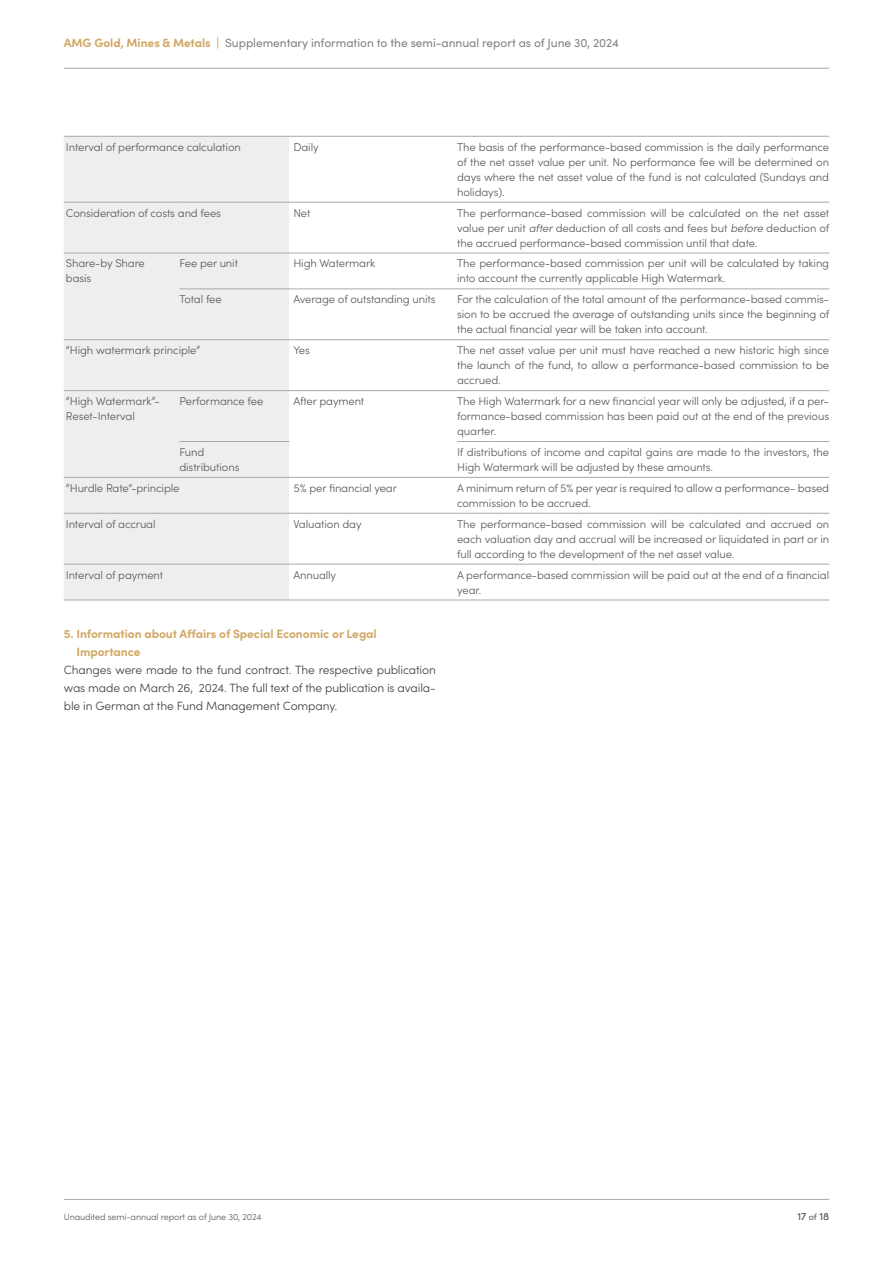
<style>
.page{position:relative;width:893px;height:1263px;background:#fff}
.page>*{position:absolute;margin:0;border:0;box-sizing:border-box;transform-origin:0 0}
.t1{font:300 12px/18px "Sofia Pro";letter-spacing:-.01em;color:#3e3e3f;text-align:justify}
.t2{font:12px "Sofia Pro";letter-spacing:-.005em;color:#808285}
.t3{font:700 12px/18px "Sofia Pro";letter-spacing:-.005em;color:#d1a764}
.t4{font:300 11.25px/15px "Sofia Pro";letter-spacing:-.01em;color:#57585a}
.t5{font:500 10.5px "Sofia Pro";color:#57585a}
.t6{font:300 9px "Sofia Pro";letter-spacing:-.01em;color:#57585a}
.s1{font-weight:700;color:#d1a764}
.s2{font-style:italic}
.s3{font-weight:400;font-size:9px}
</style>
<div class="page">
<hr style="left:64px;top:68px;width:765px;height:1px;background:#a8a9ad">
<hr style="left:64px;top:1199px;width:765px;height:1px;background:#a8a9ad">
<div style="left:64px;top:137px;width:225px;height:463px;background:#eeeeef"></div>
<hr style="left:64px;top:136px;width:115px;height:1px;background:#a8a9ad">
<hr style="left:179px;top:136px;width:110px;height:1px;background:#a8a9ad">
<hr style="left:289px;top:136px;width:168px;height:1px;background:#a8a9ad">
<hr style="left:457px;top:136px;width:372px;height:1px;background:#a8a9ad">
<hr style="left:64px;top:202px;width:115px;height:1px;background:#a8a9ad">
<hr style="left:179px;top:202px;width:110px;height:1px;background:#a8a9ad">
<hr style="left:289px;top:202px;width:168px;height:1px;background:#a8a9ad">
<hr style="left:457px;top:202px;width:372px;height:1px;background:#a8a9ad">
<hr style="left:64px;top:253px;width:115px;height:1px;background:#a8a9ad">
<hr style="left:179px;top:253px;width:110px;height:1px;background:#a8a9ad">
<hr style="left:289px;top:253px;width:168px;height:1px;background:#a8a9ad">
<hr style="left:457px;top:253px;width:372px;height:1px;background:#a8a9ad">
<hr style="left:64px;top:339px;width:115px;height:1px;background:#a8a9ad">
<hr style="left:179px;top:339px;width:110px;height:1px;background:#a8a9ad">
<hr style="left:289px;top:339px;width:168px;height:1px;background:#a8a9ad">
<hr style="left:457px;top:339px;width:372px;height:1px;background:#a8a9ad">
<hr style="left:64px;top:390px;width:115px;height:1px;background:#a8a9ad">
<hr style="left:179px;top:390px;width:110px;height:1px;background:#a8a9ad">
<hr style="left:289px;top:390px;width:168px;height:1px;background:#a8a9ad">
<hr style="left:457px;top:390px;width:372px;height:1px;background:#a8a9ad">
<hr style="left:64px;top:477px;width:115px;height:1px;background:#a8a9ad">
<hr style="left:179px;top:477px;width:110px;height:1px;background:#a8a9ad">
<hr style="left:289px;top:477px;width:168px;height:1px;background:#a8a9ad">
<hr style="left:457px;top:477px;width:372px;height:1px;background:#a8a9ad">
<hr style="left:64px;top:513px;width:115px;height:1px;background:#a8a9ad">
<hr style="left:179px;top:513px;width:110px;height:1px;background:#a8a9ad">
<hr style="left:289px;top:513px;width:168px;height:1px;background:#a8a9ad">
<hr style="left:457px;top:513px;width:372px;height:1px;background:#a8a9ad">
<hr style="left:64px;top:564px;width:115px;height:1px;background:#a8a9ad">
<hr style="left:179px;top:564px;width:110px;height:1px;background:#a8a9ad">
<hr style="left:289px;top:564px;width:168px;height:1px;background:#a8a9ad">
<hr style="left:457px;top:564px;width:372px;height:1px;background:#a8a9ad">
<hr style="left:64px;top:600px;width:115px;height:1px;background:#a8a9ad">
<hr style="left:179px;top:600px;width:110px;height:1px;background:#a8a9ad">
<hr style="left:289px;top:600px;width:168px;height:1px;background:#a8a9ad">
<hr style="left:457px;top:600px;width:372px;height:1px;background:#a8a9ad">
<hr style="left:179px;top:289px;width:110px;height:1px;background:#a8a9ad">
<hr style="left:289px;top:289px;width:168px;height:1px;background:#a8a9ad">
<hr style="left:457px;top:289px;width:372px;height:1px;background:#a8a9ad">
<hr style="left:179px;top:441px;width:110px;height:1px;background:#a8a9ad">
<hr style="left:457px;top:441px;width:372px;height:1px;background:#a8a9ad">
<p class="t2" style="left:64px;top:34px;width:557px"><span class="s1">AMG Gold, Mines &amp; Metals |</span> Supplementary information to the semi-annual report as of June 30, 2024</p>
<p class="t4" style="left:66px;top:139px;width:176px">Interval of performance calculation</p>
<p class="t4" style="left:293px;top:139px;width:27px">Daily</p>
<p class="t4" style="left:457px;top:139px;width:374px;text-align:justify">The basis of the performance-based commission is the daily performance of the net asset value per unit. No performance fee will be determined on days where the net asset value of the fund is not calculated (Sundays and holidays).</p>
<p class="t4" style="left:66px;top:205px;width:157px">Consideration of costs and fees</p>
<p class="t4" style="left:293px;top:205px;width:19px">Net</p>
<p class="t4" style="left:457px;top:205px;width:374px;text-align:justify">The performance-based commission will be calculated on the net asset value per unit <span class="s2">after</span> deduction of all costs and fees but <span class="s2">before</span> deduction of the accrued performance-based commission until that date.</p>
<p class="t4" style="left:66px;top:255px;width:80px">Share-by Share basis</p>
<p class="t4" style="left:179px;top:255px;width:60px">Fee per unit</p>
<p class="t4" style="left:293px;top:255px;width:83px">High Watermark</p>
<p class="t4" style="left:457px;top:255px;width:374px">The performance-based commission per unit will be calculated by taking into account the currently applicable High Watermark.</p>
<p class="t4" style="left:179px;top:291px;width:44px">Total fee</p>
<p class="t4" style="left:293px;top:291px;width:144px">Average of outstanding units</p>
<p class="t4" style="left:457px;top:291px;width:374px;text-align:justify">For the calculation of the total amount of the performance-based commis&shy;sion to be accrued the average of outstanding units since the beginning of the actual financial year will be taken into account.</p>
<p class="t4" style="left:66px;top:342px;width:136px">“High watermark principle”</p>
<p class="t4" style="left:293px;top:342px;width:18px">Yes</p>
<p class="t4" style="left:457px;top:342px;width:374px;text-align:justify">The net asset value per unit must have reached a new historic high since the launch of the fund, to allow a performance-based commission to be accrued.</p>
<p class="t4" style="left:66px;top:393px;width:95px">“High Watermark”-<br>Reset-Interval</p>
<p class="t4" style="left:179px;top:393px;width:85px">Performance fee</p>
<p class="t4" style="left:293px;top:393px;width:72px">After payment</p>
<p class="t4" style="left:457px;top:393px;width:374px;text-align:justify">The High Watermark for a new financial year will only be adjusted, if a per&shy;formance-based commission has been paid out at the end of the previous quarter.</p>
<p class="t4" style="left:179px;top:444px;width:62px">Fund distributions</p>
<p class="t4" style="left:457px;top:444px;width:373px">If distributions of income and capital gains are made to the investors, the<br>High Watermark will be adjusted by these amounts.</p>
<p class="t4" style="left:66px;top:480px;width:115px">“Hurdle Rate“-principle</p>
<p class="t4" style="left:293px;top:480px;width:105px">5% per financial year</p>
<p class="t4" style="left:457px;top:480px;width:374px">A minimum return of 5% per year is required to allow a performance- based commission to be accrued.</p>
<p class="t4" style="left:66px;top:516px;width:91px">Interval of accrual</p>
<p class="t4" style="left:293px;top:516px;width:70px">Valuation day</p>
<p class="t4" style="left:457px;top:516px;width:374px;text-align:justify">The performance-based commission will be calculated and accrued on each valuation day and accrual will be increased or liquidated in part or in full according to the development of the net asset value.</p>
<p class="t4" style="left:66px;top:566px;width:99px">Interval of payment</p>
<p class="t4" style="left:293px;top:566px;width:44px">Annually</p>
<p class="t4" style="left:457px;top:566px;width:374px">A performance-based commission will be paid out at the end of a financial year.</p>
<p class="t3" style="left:76px;top:624px;width:302px;text-indent:-13px">5. Information about Affairs of Special Economic or Legal<br>Importance</p>
<p class="t1" style="left:64px;top:660px;width:374px">Changes were made to the fund contract. The respective publication was made on March 26, 2024. The full text of the publication is availa&shy;ble in German at the Fund Management Company.</p>
<p class="t6" style="left:64px;top:1211px;width:199px">Unaudited semi-annual report as of June 30, 2024</p>
<p class="t5" style="left:797px;top:1209px;width:33px">17 <span class="s3">of</span> 18</p>
</div>
